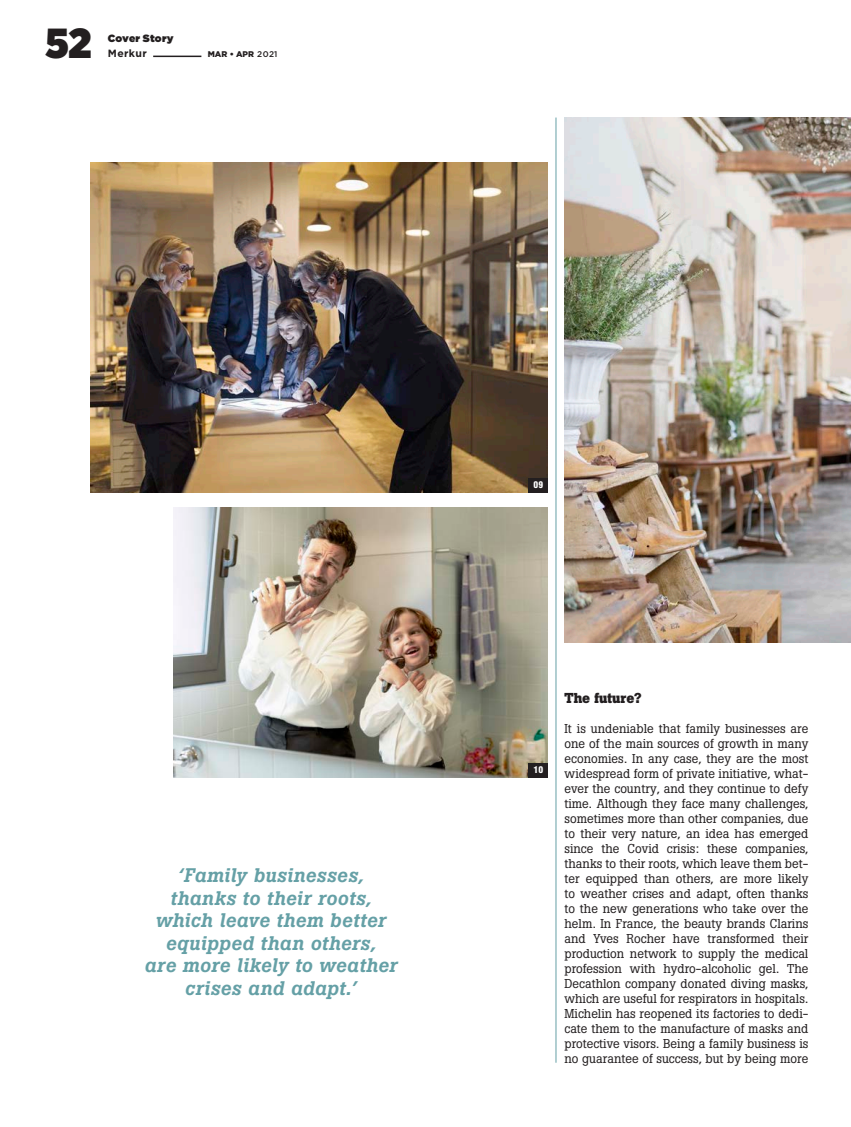
<style>
.page{position:relative;width:851px;height:1127px;background:#fff}
.page>*{position:absolute;margin:0;border:0;box-sizing:border-box;transform-origin:0 0}
.t1{font:900 42px "Gotham Narrow";color:#231f20}
.t2{font:italic 500 19.5px/22.5px "Boton";letter-spacing:.02em;color:#65a0a6;text-align:center}
.t3{font:700 14.25px "Boton";color:#231f20}
.t4{font:12.75px/15px "Boton";color:#231f20;text-align:justify}
.t5{font:10.5px "Gotham Ultra";letter-spacing:.02em;color:#231f20}
.t6{font:700 10.5px "Gotham";letter-spacing:.035em;color:#231f20}
.t7{font:900 condensed 9px "Swiss 721 BT";color:#fff}
.t8{font:900 8.25px "Gotham";color:#231f20}
.s1{font-weight:500}
</style>
<div class="page">
<hr style="left:153px;top:56px;width:48px;height:1px;background:#231f20">
<hr style="left:555px;top:118px;width:1px;height:945px;background:#65a0a6">
<img style="left:173px;top:508px;width:374px;height:270px">
<img style="left:91px;top:163px;width:456px;height:330px">
<img style="left:564px;top:118px;width:286px;height:525px">
<div style="left:528px;top:478px;width:19px;height:14px;background:#231f20"></div>
<div style="left:528px;top:763px;width:19px;height:15px;background:#231f20"></div>
<h1 class="t1" style="left:45px;top:14px;width:48px">52</h1>
<p class="t5" style="left:108px;top:33px;width:67px">Cover Story</p>
<p class="t6" style="left:108px;top:48px;width:40px">Merkur</p>
<p class="t8" style="left:208px;top:50px;width:71px">MAR • APR <span class="s1">2021</span></p>
<h2 class="t2" style="left:144px;top:864px;width:254px">‘Family businesses, thanks to their roots, which leave them better equipped than others,<br>are more likely to weather crises and adapt.’</h2>
<p class="t7" style="left:533px;top:479px;width:11px">09</p>
<p class="t7" style="left:533px;top:765px;width:11px">10</p>
<p class="t3" style="left:564px;top:689px;width:79px">The future?</p>
<p class="t4" style="left:564px;top:721px;width:245px">It is undeniable that family businesses are one of the main sources of growth in many economies. In any case, they are the most widespread form of private initiative, what&shy;ever the country, and they continue to defy time. Although they face many challenges, sometimes more than other companies, due to their very nature, an idea has emerged since the Covid crisis: these companies, thanks to their roots, which leave them bet&shy;ter equipped than others, are more likely to weather crises and adapt, often thanks to the new generations who take over the helm. In France, the beauty brands Clarins and Yves Rocher have transformed their production network to supply the medical profession with hydro-alcoholic gel. The Decathlon company donated diving masks, which are useful for respirators in hospitals.<br>Michelin has reopened its factories to dedi&shy;cate them to the manufacture of masks and protective visors. Being a family business is no guarantee of success, but by being more</p>
</div>
